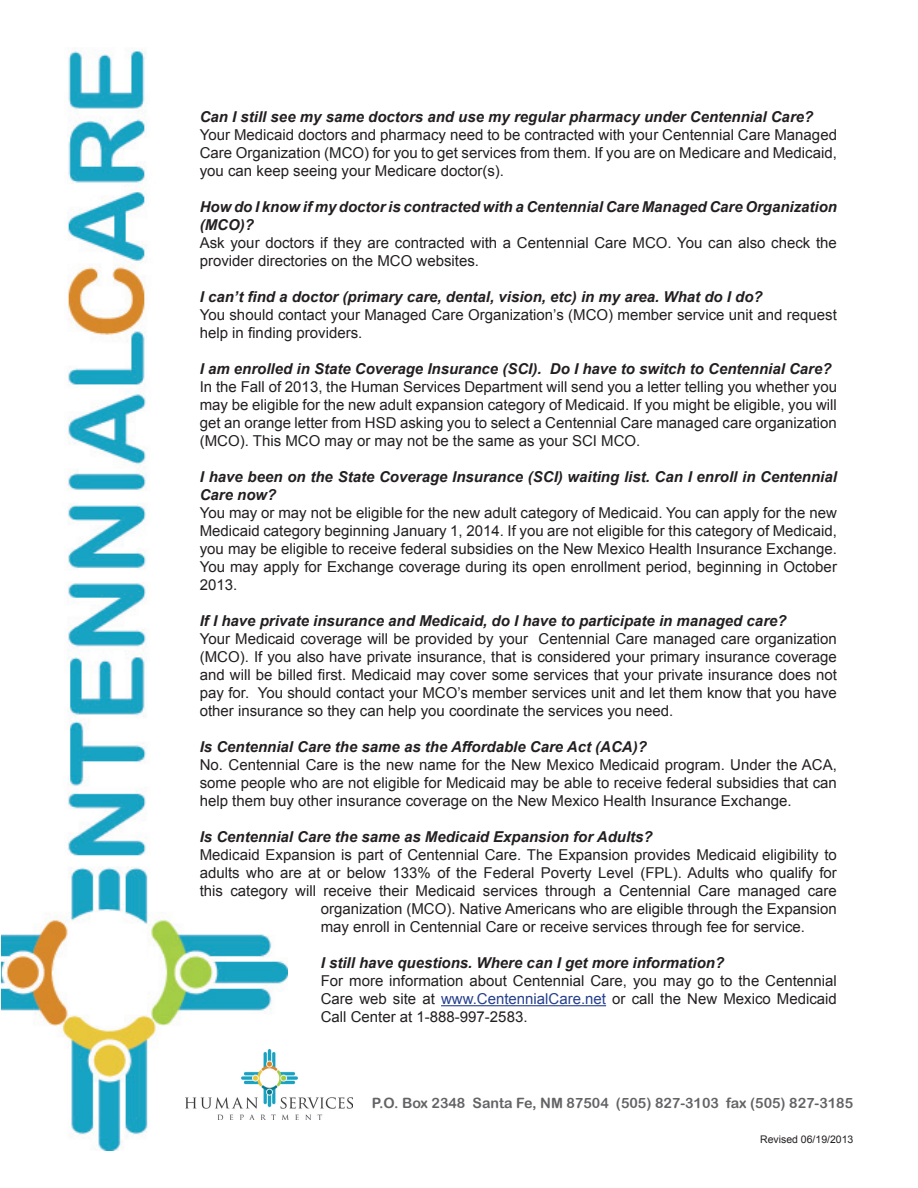
<style>
.page{position:relative;width:918px;height:1188px;background:#fff}
.page>*{position:absolute;margin:0;border:0;box-sizing:border-box;transform-origin:0 0}
.t1{font:15px/18px "Arial";color:#231f20;text-align:justify}
.t2{font:italic 700 15px/18px "Arial";color:#231f20}
.t3{font:14.25px "Arial Rounded MT Bold";color:#636366}
.t4{font:10.5px "Arial";color:#231f20}
.s1{color:#253f8e}
</style>
<div class="page">
<img style="left:2px;top:48px;width:286px;height:1103px">
<img style="left:186px;top:1050px;width:167px;height:69px">
<hr style="left:441px;top:1005px;width:165px;height:1px;background:#253f8e">
<p class="t2" style="left:200px;top:108px;width:615px">Can I still see my same doctors and use my regular pharmacy under Centennial Care?</p>
<p class="t1" style="left:200px;top:126px;width:639px">Your Medicaid doctors and pharmacy need to be contracted with your Centennial Care Managed Care Organization (MCO) for you to get services from them. If you are on Medicare and Medicaid, you can keep seeing your Medicare doctor(s).</p>
<p class="t2" style="left:200px;top:198px;width:639px">How do I know if my doctor is contracted with a Centennial Care Managed Care Organization (MCO)?</p>
<p class="t1" style="left:200px;top:234px;width:639px">Ask your doctors if they are contracted with a Centennial Care MCO. You can also check the provider directories on the MCO websites.</p>
<p class="t2" style="left:200px;top:288px;width:564px">I can’t find a doctor (primary care, dental, vision, etc) in my area. What do I do?</p>
<p class="t1" style="left:200px;top:306px;width:639px">You should contact your Managed Care Organization’s (MCO) member service unit and request help in finding providers.</p>
<p class="t2" style="left:200px;top:360px;width:633px">I am enrolled in State Coverage Insurance (SCI). Do I have to switch to Centennial Care?</p>
<p class="t1" style="left:200px;top:378px;width:639px">In the Fall of 2013, the Human Services Department will send you a letter telling you whether you may be eligible for the new adult expansion category of Medicaid. If you might be eligible, you will get an orange letter from HSD asking you to select a Centennial Care managed care organization (MCO). This MCO may or may not be the same as your SCI MCO.</p>
<p class="t2" style="left:200px;top:468px;width:639px">I have been on the State Coverage Insurance (SCI) waiting list. Can I enroll in Centennial<br>Care now?</p>
<p class="t1" style="left:200px;top:504px;width:639px">You may or may not be eligible for the new adult category of Medicaid. You can apply for the new Medicaid category beginning January 1, 2014. If you are not eligible for this category of Medicaid, you may be eligible to receive federal subsidies on the New Mexico Health Insurance Exchange.<br>You may apply for Exchange coverage during its open enrollment period, beginning in October 2013.</p>
<p class="t2" style="left:200px;top:612px;width:588px">If I have private insurance and Medicaid, do I have to participate in managed care?</p>
<p class="t1" style="left:200px;top:630px;width:639px">Your Medicaid coverage will be provided by your Centennial Care managed care organization (MCO). If you also have private insurance, that is considered your primary insurance coverage and will be billed first. Medicaid may cover some services that your private insurance does not pay for. You should contact your MCO’s member services unit and let them know that you have other insurance so they can help you coordinate the services you need.</p>
<p class="t2" style="left:200px;top:738px;width:449px">Is Centennial Care the same as the Affordable Care Act (ACA)?</p>
<p class="t1" style="left:200px;top:756px;width:639px">No. Centennial Care is the new name for the New Mexico Medicaid program. Under the ACA, some people who are not eligible for Medicaid may be able to receive federal subsidies that can help them buy other insurance coverage on the New Mexico Health Insurance Exchange.</p>
<p class="t2" style="left:200px;top:828px;width:454px">Is Centennial Care the same as Medicaid Expansion for Adults?</p>
<p class="t1" style="left:200px;top:846px;width:639px">Medicaid Expansion is part of Centennial Care. The Expansion provides Medicaid eligibility to</p>
<p class="t1" style="left:200px;top:864px;width:639px">adults who are at or below 133% of the Federal Poverty Level (FPL). Adults who qualify for</p>
<p class="t1" style="left:200px;top:882px;width:639px">this category will receive their Medicaid services through a Centennial Care managed care</p>
<p class="t1" style="left:321px;top:900px;width:518px">organization (MCO). Native Americans who are eligible through the Expansion</p>
<p class="t1" style="left:321px;top:918px;width:486px">may enroll in Centennial Care or receive services through fee for service.</p>
<p class="t2" style="left:321px;top:954px;width:405px">I still have questions. Where can I get more information?</p>
<p class="t1" style="left:321px;top:972px;width:518px">For more information about Centennial Care, you may go to the Centennial Care web site at <span class="s1">www.CentennialCare.net</span> or call the New Mexico Medicaid Call Center at 1-888-997-2583.</p>
<p class="t3" style="left:372px;top:1095px;width:483px">P.O. Box 2348 Santa Fe, NM 87504 (505) 827-3103 fax (505) 827-3185</p>
<p class="t4" style="left:760px;top:1133px;width:95px">Revised 06/19/2013</p>
</div>
